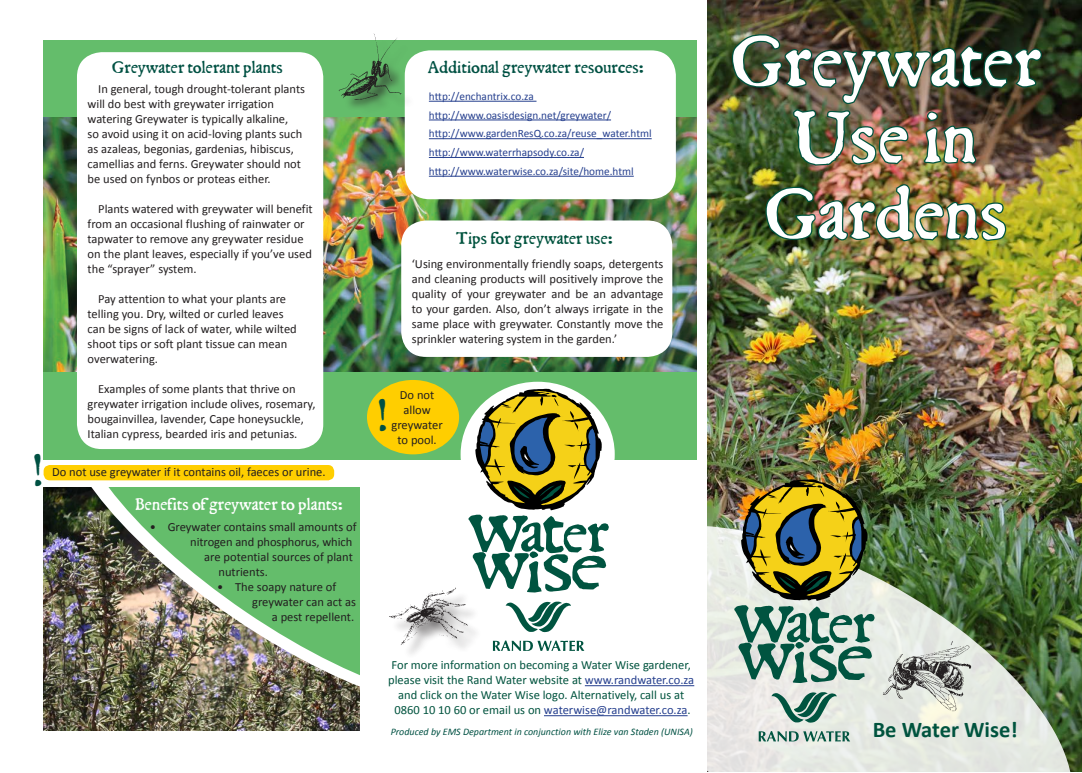
<style>
.page{position:relative;width:1082px;height:773px;background:#fff}
.page>*{position:absolute;margin:0;border:0;box-sizing:border-box;transform-origin:0 0}
.t1{font:75px/76.2px "Chappel";color:#fff;text-align:center}
.t2{font:45px "Chappel";color:#005143}
.t3{font:700 22.5px "Calibri";color:#00533e}
.t4{font:17.5px "Chappel";color:#005143}
.t5{font:17.5px "Chappel";color:#fff}
.t6{font:17.5px "Chappel";color:#00533e}
.t7{font:12.5px/15px "Calibri";color:#231f20}
.t8{font:12.5px/15px "Calibri";color:#00533e;text-align:center}
.t9{font:12.5px "Calibri";color:#253f8e}
.t10{font:11.25px "Calibri";color:#253f8e}
.t11{font:italic 10px "Calibri";color:#005143}
.s1{color:#253f8e}
.s2{color:#00533e}
</style>
<div class="page">
<img style="left:43px;top:725px;width:317px;height:6px">
<img style="left:707px;top:1px;width:374px;height:505px">
<img style="left:730px;top:33px;width:313px;height:134px">
<img style="left:764px;top:183px;width:243px;height:60px">
<img style="left:707px;top:506px;width:374px;height:266px">
<svg style="left:771px;top:692px;width:66px;height:31px;background:#8fb0a4"></svg>
<svg style="left:759px;top:731px;width:91px;height:10px"></svg>
<svg style="left:734px;top:479px;width:140px;height:204px;background:#909a6d"></svg>
<img style="left:43px;top:487px;width:11px;height:238px">
<img style="left:54px;top:487px;width:306px;height:238px">
<hr style="left:585px;top:685px;width:109px;height:1px;background:#253f8e">
<hr style="left:544px;top:715px;width:143px;height:1px;background:#253f8e">
<div style="left:43px;top:40px;width:654px;height:420px;background:#64bd6b"></div>
<img style="left:43px;top:118px;width:654px;height:253px">
<div style="left:77px;top:52px;width:246px;height:397px;background:#fff;border-radius:25px"></div>
<div style="left:461px;top:382px;width:154px;height:145px;background:#fff;border-radius:50%"></div>
<div style="left:405px;top:50px;width:271px;height:149px;background:#fff;border-radius:25px"></div>
<div style="left:401px;top:220px;width:271px;height:137px;background:#fff;border-radius:25px"></div>
<hr style="left:429px;top:101px;width:107px;height:1px;background:#253f8e">
<hr style="left:429px;top:120px;width:182px;height:1px;background:#253f8e">
<hr style="left:429px;top:138px;width:223px;height:1px;background:#253f8e">
<hr style="left:429px;top:157px;width:155px;height:1px;background:#253f8e">
<hr style="left:429px;top:176px;width:205px;height:1px;background:#253f8e">
<img style="left:882px;top:640px;width:90px;height:71px">
<div style="left:391px;top:591px;width:91px;height:69px;background:#231f20;opacity:.75"></div>
<img style="left:389px;top:587px;width:80px;height:59px">
<svg style="left:506px;top:602px;width:65px;height:30px"></svg>
<svg style="left:493px;top:640px;width:91px;height:11px"></svg>
<svg style="left:468px;top:389px;width:141px;height:203px"></svg>
<div style="left:44px;top:465px;width:290px;height:15px;background:#ffce00;border-radius:6px"></div>
<div style="left:367px;top:380px;width:92px;height:74px;background:#ffce00;border-radius:50%"></div>
<div style="left:342px;top:38px;width:73px;height:76px;background:#231f20;opacity:.75"></div>
<img style="left:338px;top:33px;width:63px;height:67px">
<p class="t2" style="left:33px;top:445px;width:13px">!</p>
<p class="t4" style="left:112px;top:57px;width:173px">Greywater tolerant plants</p>
<p class="t4" style="left:428px;top:58px;width:217px">Additional greywater resources:</p>
<p class="t7" style="left:88px;top:82px;width:219px;text-indent:11px">In general, tough drought-tolerant plants will do best with greywater irrigation watering Greywater is typically alkaline,<br>so avoid using it on acid-loving plants such as azaleas, begonias, gardenias, hibiscus, camellias and ferns. Greywater should not be used on fynbos or proteas either.</p>
<p class="t7" style="left:88px;top:202px;width:227px;text-indent:11px">Plants watered with greywater will benefit from an occasional flushing of rainwater or tapwater to remove any greywater residue on the plant leaves, especially if you’ve used the “sprayer” system.</p>
<p class="t7" style="left:88px;top:292px;width:211px;text-indent:11px">Pay attention to what your plants are telling you. Dry, wilted or curled leaves can be signs of lack of water, while wilted shoot tips or soft plant tissue can mean overwatering.</p>
<p class="t7" style="left:88px;top:382px;width:229px;text-indent:11px">Examples of some plants that thrive on greywater irrigation include olives, rosemary, bougainvillea, lavender, Cape honeysuckle, Italian cypress, bearded iris and petunias.</p>
<p class="t7" style="left:52px;top:464px;width:275px">Do not use greywater if it contains oil, faeces or urine.</p>
<p class="t5" style="left:135px;top:495px;width:208px">Benefits of greywater to plants:</p>
<p class="t7" style="left:150px;top:519px;width:208px">• Greywater contains small amounts of</p>
<p class="t7" style="left:190px;top:534px;width:164px">nitrogen and phosphorus, which</p>
<p class="t7" style="left:204px;top:549px;width:150px">are potential sources of plant</p>
<p class="t7" style="left:218px;top:564px;width:51px">nutrients.</p>
<p class="t7" style="left:217px;top:579px;width:120px">• The soapy nature of</p>
<p class="t7" style="left:252px;top:594px;width:105px">greywater can act as</p>
<p class="t7" style="left:272px;top:609px;width:84px">a pest repellent.</p>
<p class="t10" style="left:429px;top:89px;width:107px">http://enchantrix.co.za</p>
<p class="t10" style="left:429px;top:108px;width:184px">http://www.oasisdesign.net/greywater/</p>
<p class="t10" style="left:429px;top:127px;width:224px">http://www.gardenResQ.co.za/reuse_water.html</p>
<p class="t10" style="left:429px;top:145px;width:157px">http://www.waterrhapsody.co.za/</p>
<p class="t10" style="left:429px;top:164px;width:206px">http://www.waterwise.co.za/site/home.html</p>
<p class="t6" style="left:456px;top:228px;width:158px">Tips for greywater use:</p>
<p class="t7" style="left:412px;top:256px;width:253px;text-align:justify">‘Using environmentally friendly soaps, detergents and cleaning products will positively improve the quality of your greywater and be an advantage to your garden. Also, don’t always irrigate in the same place with greywater. Constantly move the sprinkler watering system in the garden.’</p>
<p class="t7" style="left:392px;top:387px;width:53px;text-align:center">Do not allow greywater to pool.</p>
<p class="t2" style="left:377px;top:390px;width:13px">!</p>
<p class="t8" style="left:388px;top:658px;width:308px">For more information on becoming a Water Wise gardener, please visit the Rand Water website at <span class="s1">www.randwater.co.za </span>and click on the Water Wise logo. Alternatively, call us at</p>
<p class="t9" style="left:394px;top:702px;width:298px"><span class="s2">0860 10 10 60 or email us on</span> waterwise@randwater.co.za<span class="s2">.</span></p>
<p class="t11" style="left:391px;top:725px;width:304px">Produced by EMS Department in conjunction with Elize van Staden (UNISA)</p>
<p class="t1" style="left:730px;top:26px;width:313px">Greywater<br>Use in<br>Gardens</p>
<p class="t3" style="left:873px;top:715px;width:146px">Be Water Wise!</p>
</div>
